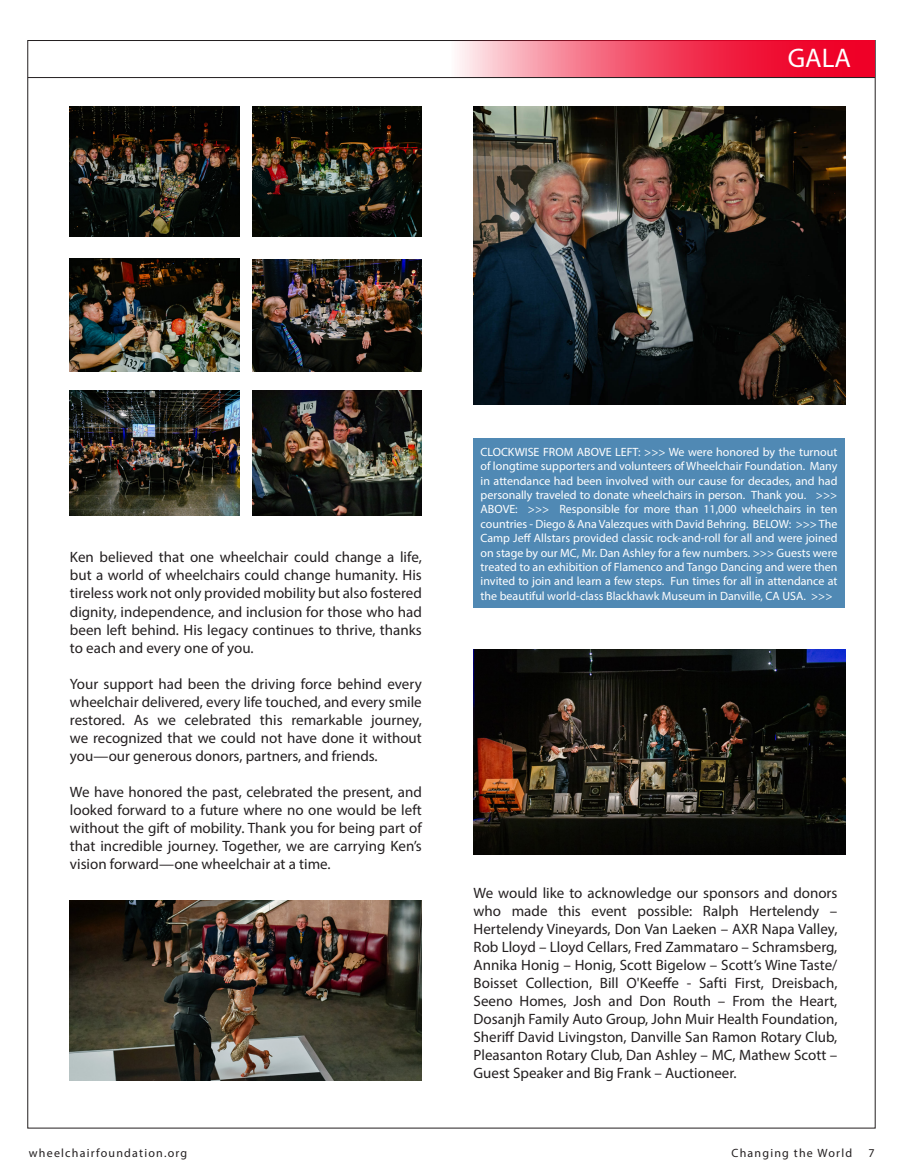
<style>
.page{position:relative;width:905px;height:1175px;background:#fff}
.page>*{position:absolute;margin:0;border:0;box-sizing:border-box;transform-origin:0 0}
.t1{font:27px "Myriad Pro";color:#fff}
.t2{font:15px/18px "Myriad Pro";color:#231f20;text-align:justify}
.t3{font:12px/14.4px "Myriad Pro";color:#fff;text-align:justify}
.t4{font:12px "Myriad Pro";letter-spacing:.1em;color:#231f20}
</style>
<div class="page">
<svg style="left:451px;top:40px;width:423px;height:37px;background:#f1536c"></svg>
<hr style="left:28px;top:77px;width:847px;height:1px;background:#231f20">
<div style="left:473px;top:438px;width:372px;height:170px;background:#5089b4"></div>
<img style="left:473px;top:107px;width:372px;height:298px">
<img style="left:70px;top:900px;width:352px;height:180px">
<img style="left:70px;top:107px;width:169px;height:129px">
<img style="left:70px;top:391px;width:169px;height:125px">
<img style="left:70px;top:258px;width:169px;height:113px">
<img style="left:252px;top:391px;width:170px;height:125px">
<img style="left:252px;top:259px;width:170px;height:112px">
<img style="left:252px;top:107px;width:170px;height:129px">
<img style="left:473px;top:649px;width:372px;height:206px">
<p class="t1" style="left:787px;top:41px;width:65px">GALA</p>
<p class="t2" style="left:70px;top:548px;width:353px">Ken believed that one wheelchair could change a life, but a world of wheelchairs could change humanity. His tireless work not only provided mobility but also fostered dignity, independence, and inclusion for those who had been left behind. His legacy continues to thrive, thanks to each and every one of you.</p>
<p class="t2" style="left:70px;top:674px;width:353px">Your support had been the driving force behind every wheelchair delivered, every life touched, and every smile restored. As we celebrated this remarkable journey, we recognized that we could not have done it without you—our generous donors, partners, and friends.</p>
<p class="t2" style="left:70px;top:782px;width:353px">We have honored the past, celebrated the present, and looked forward to a future where no one would be left without the gift of mobility. Thank you for being part of that incredible journey. Together, we are carrying Ken’s vision forward—one wheelchair at a time.</p>
<p class="t3" style="left:480px;top:444px;width:358px">CLOCKWISE FROM ABOVE LEFT: &gt;&gt;&gt; We were honored by the turnout of longtime supporters and volunteers of Wheelchair Foundation. Many in attendance had been involved with our cause for decades, and had personally traveled to donate wheelchairs in person. Thank you. &gt;&gt;&gt; ABOVE: &gt;&gt;&gt; Responsible for more than 11,000 wheelchairs in ten countries - Diego &amp; Ana Valezques with David Behring. BELOW: &gt;&gt;&gt; The Camp Jeff Allstars provided classic rock-and-roll for all and were joined on stage by our MC, Mr. Dan Ashley for a few numbers. &gt;&gt;&gt; Guests were treated to an exhibition of Flamenco and Tango Dancing and were then invited to join and learn a few steps. Fun times for all in attendance at the beautiful world-class Blackhawk Museum in Danville, CA USA. &gt;&gt;&gt;</p>
<p class="t2" style="left:473px;top:884px;width:365px">We would like to acknowledge our sponsors and donors who made this event possible: Ralph Hertelendy – Hertelendy Vineyards, Don Van Laeken – AXR Napa Valley, Rob Lloyd – Lloyd Cellars, Fred Zammataro – Schramsberg, Annika Honig – Honig, Scott Bigelow – Scott’s Wine Taste/ Boisset Collection, Bill O'Keeffe - Safti First, Dreisbach, Seeno Homes, Josh and Don Routh – From the Heart, Dosanjh Family Auto Group, John Muir Health Foundation, Sheriff David Livingston, Danville San Ramon Rotary Club, Pleasanton Rotary Club, Dan Ashley – MC, Mathew Scott – Guest Speaker and Big Frank – Auctioneer.</p>
<p class="t4" style="left:29px;top:1145px;width:160px">wheelchairfoundation.org</p>
<p class="t4" style="left:731px;top:1145px;width:122px">Changing the World</p>
<p class="t4" style="left:868px;top:1145px;width:8px">7</p>
</div>
